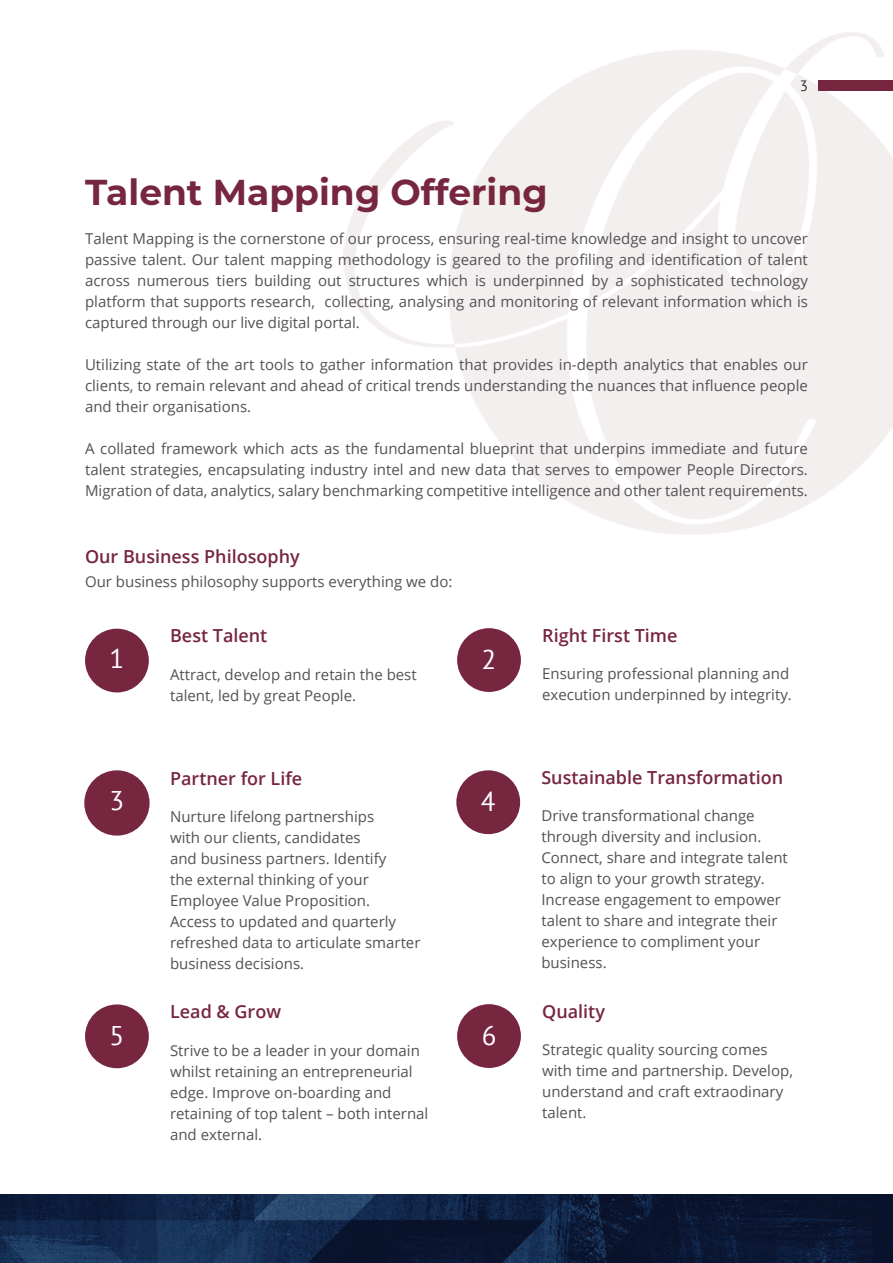
<style>
.page{position:relative;width:893px;height:1263px;background:#fff}
.page>*{position:absolute;margin:0;border:0;box-sizing:border-box;transform-origin:0 0}
.t1{font:700 36px "Montserrat";color:#76263e}
.t2{font:27px "PT Sans";color:#fff}
.t3{font:600 18px "Open Sans";color:#76263e}
.t4{font:15px/21px "Open Sans";color:#545154}
.t5{font:15px "PT Sans";color:#2f2f2e}
</style>
<div class="page">
<div style="left:457px;top:1004px;width:64px;height:64px;background:#76263e;border-radius:50%"></div>
<div style="left:457px;top:628px;width:64px;height:64px;background:#76263e;border-radius:50%"></div>
<div style="left:85px;top:1004px;width:64px;height:64px;background:#76263e;border-radius:50%"></div>
<div style="left:85px;top:629px;width:64px;height:63px;background:#76263e;border-radius:50%"></div>
<img style="left:344px;top:32px;width:549px;height:502px">
<div style="left:456px;top:770px;width:64px;height:64px;background:#76263e;border-radius:50%"></div>
<div style="left:85px;top:771px;width:64px;height:64px;background:#76263e;border-radius:50%"></div>
<div style="left:84px;top:770px;width:66px;height:66px;border:2px solid #76263e;border-radius:50%"></div>
<img style="left:0;top:1195px;width:893px;height:68px">
<div style="left:819px;top:80px;width:74px;height:10px;background:#77263f"></div>
<p class="t5" style="left:800px;top:76px;width:10px">3</p>
<h1 class="t1" style="left:85px;top:167px;width:464px">Talent Mapping Offering</h1>
<p class="t4" style="left:85px;top:228px;width:724px;text-align:justify">Talent Mapping is the cornerstone of our process, ensuring real-time knowledge and insight to uncover passive talent. Our talent mapping methodology is geared to the profiling and identification of talent across numerous tiers building out structures which is underpinned by a sophisticated technology platform that supports research, collecting, analysing and monitoring of relevant information which is captured through our live digital portal.</p>
<p class="t4" style="left:85px;top:354px;width:724px;text-align:justify">Utilizing state of the art tools to gather information that provides in-depth analytics that enables our clients, to remain relevant and ahead of critical trends understanding the nuances that influence people and their organisations.</p>
<p class="t4" style="left:85px;top:438px;width:724px;text-align:justify">A collated framework which acts as the fundamental blueprint that underpins immediate and future talent strategies, encapsulating industry intel and new data that serves to empower People Directors.<br>Migration of data, analytics, salary benchmarking competitive intelligence and other talent requirements.</p>
<p class="t3" style="left:85px;top:544px;width:216px">Our Business Philosophy</p>
<p class="t4" style="left:85px;top:571px;width:369px">Our business philosophy supports everything we do:</p>
<p class="t3" style="left:170px;top:623px;width:99px">Best Talent</p>
<p class="t3" style="left:542px;top:623px;width:137px">Right First Time</p>
<h2 class="t2" style="left:110px;top:641px;width:16px">1</h2>
<p class="t4" style="left:170px;top:663px;width:248px">Attract, develop and retain the best talent, led by great People.</p>
<h2 class="t2" style="left:482px;top:642px;width:16px">2</h2>
<p class="t4" style="left:542px;top:663px;width:251px">Ensuring professional planning and execution underpinned by integrity.</p>
<p class="t3" style="left:170px;top:766px;width:134px">Partner for Life</p>
<p class="t3" style="left:541px;top:765px;width:243px">Sustainable Transformation</p>
<h2 class="t2" style="left:110px;top:783px;width:16px">3</h2>
<p class="t4" style="left:170px;top:806px;width:252px">Nurture lifelong partnerships<br>with our clients, candidates<br>and business partners. Identify<br>the external thinking of your<br>Employee Value Proposition.<br>Access to updated and quarterly refreshed data to articulate smarter business decisions.</p>
<h2 class="t2" style="left:481px;top:784px;width:16px">4</h2>
<p class="t4" style="left:541px;top:805px;width:248px">Drive transformational change through diversity and inclusion.<br>Connect, share and integrate talent to align to your growth strategy.<br>Increase engagement to empower talent to share and integrate their experience to compliment your business.</p>
<p class="t3" style="left:170px;top:999px;width:112px">Lead &amp; Grow</p>
<p class="t3" style="left:542px;top:999px;width:64px">Quality</p>
<h2 class="t2" style="left:110px;top:1018px;width:16px">5</h2>
<p class="t4" style="left:170px;top:1039px;width:260px">Strive to be a leader in your domain whilst retaining an entrepreneurial edge. Improve on-boarding and retaining of top talent – both internal and external.</p>
<h2 class="t2" style="left:482px;top:1018px;width:16px">6</h2>
<p class="t4" style="left:542px;top:1039px;width:252px">Strategic quality sourcing comes with time and partnership. Develop, understand and craft extraodinary talent.</p>
</div>
